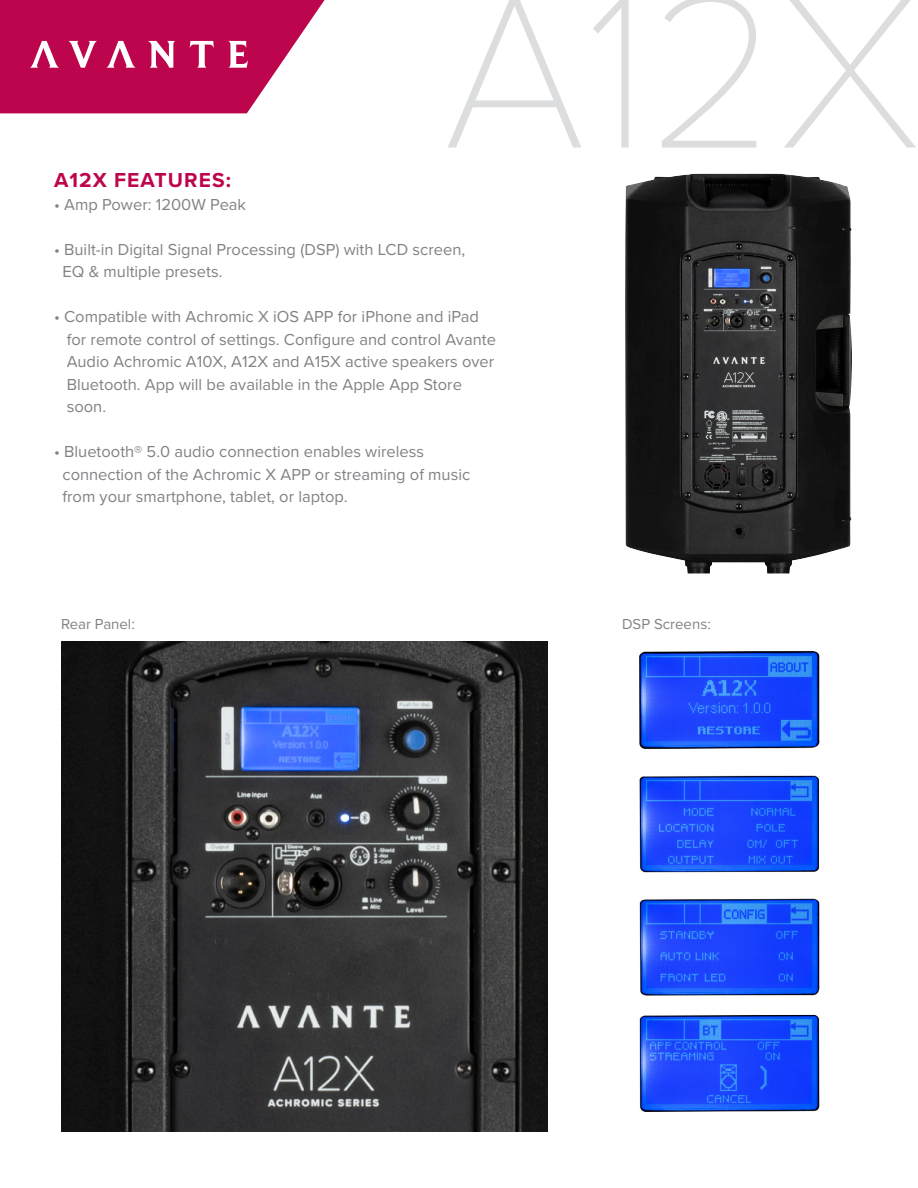
<style>
.page{position:relative;width:918px;height:1188px;background:#fff}
.page>*{position:absolute;margin:0;border:0;box-sizing:border-box;transform-origin:0 0}
.t1{font:100 225px "Proxima Nova T";color:#dcdddf}
.t2{font:700 21px "Proxima Nova";letter-spacing:.05em;color:#bd054d}
.t3{font:16.5px "Proxima Nova";color:#808285}
.t4{font:15px "Proxima Nova";color:#808285}
</style>
<div class="page">
<svg style="left:0;top:0;width:325px;height:113px"></svg>
<img style="left:625px;top:174px;width:227px;height:399px">
<img style="left:61px;top:642px;width:486px;height:490px">
<img style="left:639px;top:650px;width:181px;height:462px">
<p class="t2" style="left:54px;top:165px;width:179px">A12X FEATURES:</p>
<p class="t3" style="left:54px;top:192px;width:194px">• Amp Power: 1200W Peak</p>
<p class="t1" style="left:443px;top:-95px;width:480px">A12X</p>
<p class="t3" style="left:54px;top:237px;width:413px">• Built-in Digital Signal Processing (DSP) with LCD screen,</p>
<p class="t3" style="left:63px;top:259px;width:162px">EQ &amp; multiple presets.</p>
<p class="t3" style="left:54px;top:304px;width:427px">• Compatible with Achromic X iOS APP for iPhone and iPad</p>
<p class="t3" style="left:67px;top:327px;width:431px">for remote control of settings. Configure and control Avante</p>
<p class="t3" style="left:67px;top:349px;width:429px">Audio Achromic A10X, A12X and A15X active speakers over</p>
<p class="t3" style="left:67px;top:372px;width:397px">Bluetooth. App will be available in the Apple App Store</p>
<p class="t3" style="left:67px;top:394px;width:41px">soon.</p>
<p class="t3" style="left:54px;top:439px;width:372px">• Bluetooth® 5.0 audio connection enables wireless</p>
<p class="t3" style="left:63px;top:462px;width:409px">connection of the Achromic X APP or streaming of music</p>
<p class="t3" style="left:63px;top:484px;width:287px">from your smartphone, tablet, or laptop.</p>
<p class="t4" style="left:61px;top:613px;width:75px">Rear Panel:</p>
<p class="t4" style="left:622px;top:613px;width:90px">DSP Screens:</p>
</div>
